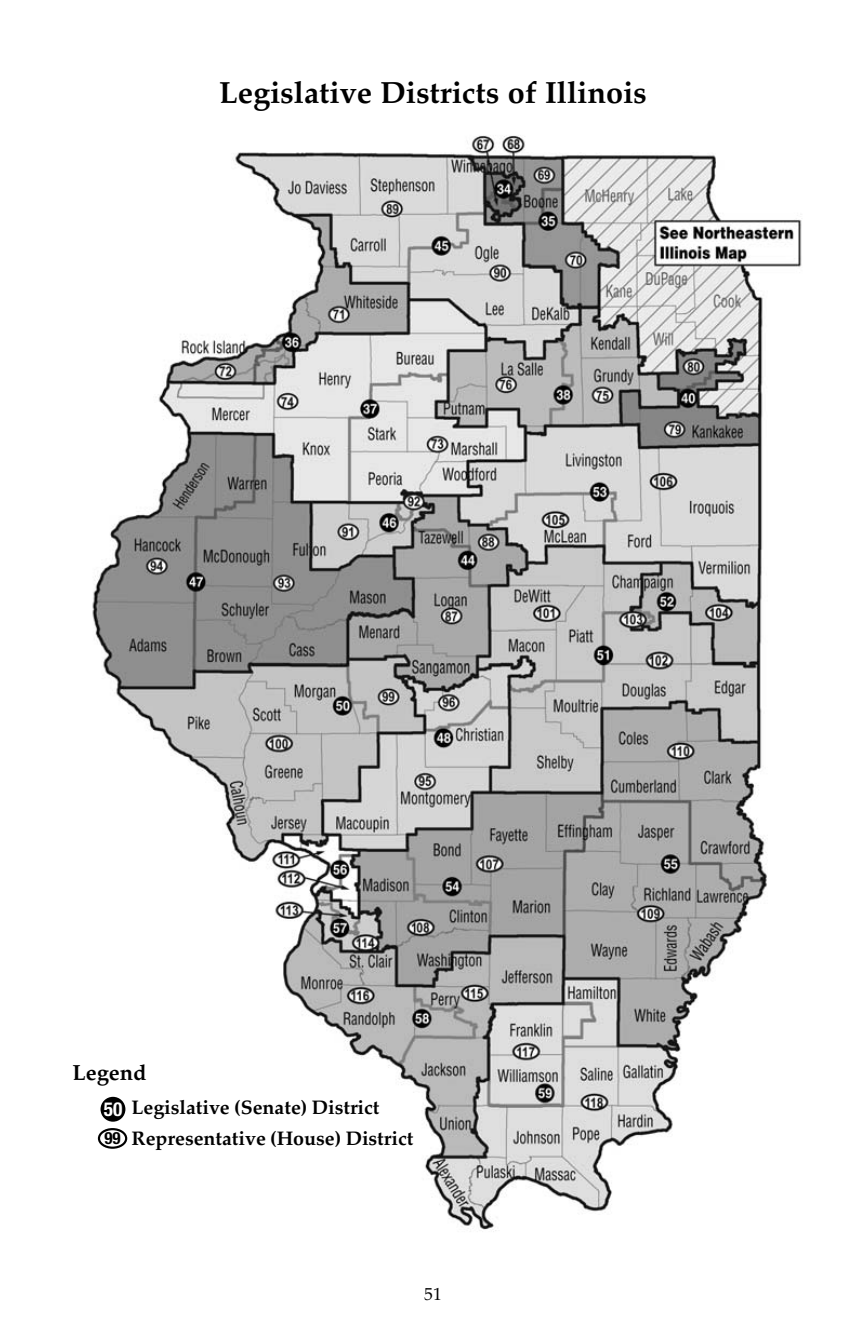
<style>
.page{position:relative;width:866px;height:1335px;background:#fff}
.page>*{position:absolute;margin:0;border:0;box-sizing:border-box;transform-origin:0 0}
.t1{font:700 30.6px "Palatino";color:#000}
.t2{font:700 21.82px "Palatino";color:#000}
.t3{font:700 19.57px/30.6px "Palatino";color:#000}
.t4{font:700 condensed 19.35px "Helvetica Neue";color:#fff}
.t5{font:17.55px "Palatino";color:#000}
.t6{font:700 condensed 16.88px "Helvetica Neue";color:#000}
</style>
<div class="page">
<img style="left:92px;top:135px;width:710px;height:1097px">
<div style="left:111px;top:1142px;width:47px;height:41px;background:#fff"></div>
<div style="left:100px;top:1097px;width:25px;height:25px;background:#000;border-radius:50%"></div>
<svg style="left:98px;top:1128px;width:29px;height:21px"></svg>
<h1 class="t1" style="left:219px;top:81px;width:429px">Legislative Districts of Illinois</h1>
<p class="t2" style="left:72px;top:1064px;width:75px">Legend</p>
<p class="t3" style="left:131px;top:1095px;width:283px">Legislative (Senate) District<br>Representative (House) District</p>
<p class="t4" style="left:104px;top:1098px;width:20px">50</p>
<p class="t6" style="left:104px;top:1129px;width:18px">99</p>
<p class="t5" style="left:424px;top:1287px;width:19px">51</p>
</div>
